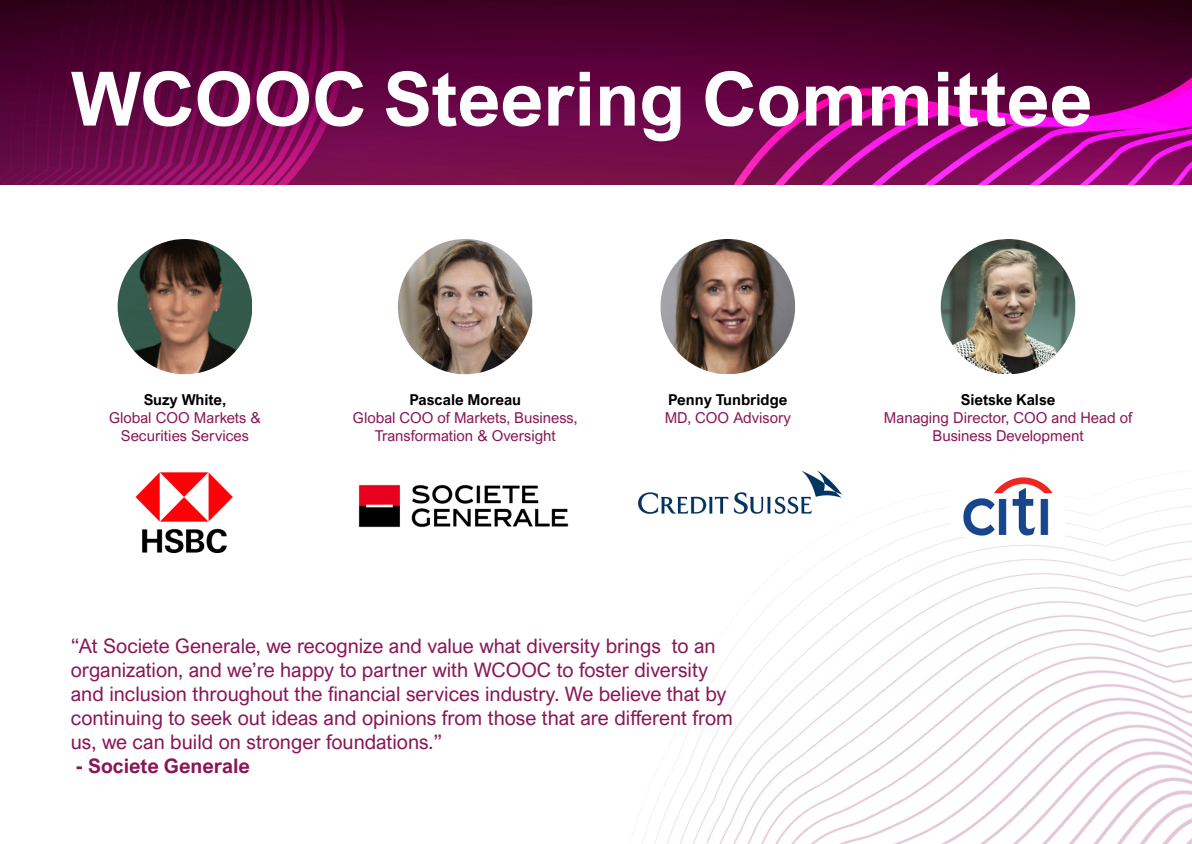
<style>
.page{position:relative;width:1192px;height:844px;background:#fff}
.page>*{position:absolute;margin:0;border:0;box-sizing:border-box;transform-origin:0 0}
.t1{font:700 75px "Arial Nova";color:#fff}
.t2{font:20px/24px "Arial Nova";color:#891757}
.t3{font:700 20px "Arial Nova";color:#891757}
.t4{font:15px/18px "Arial Nova";color:#891757;text-align:center}
.t5{font:700 15px "Arial Nova";color:#000}
</style>
<div class="page">
<img style="left:364px;top:299px;width:828px;height:544px">
<img style="left:0;top:0;width:1192px;height:184px">
<img style="left:135px;top:472px;width:98px;height:81px">
<img style="left:359px;top:484px;width:209px;height:43px">
<img style="left:639px;top:470px;width:203px;height:43px">
<img style="left:952px;top:475px;width:112px;height:61px">
<img style="left:118px;top:239px;width:134px;height:135px">
<img style="left:398px;top:239px;width:134px;height:135px">
<img style="left:661px;top:239px;width:134px;height:135px">
<img style="left:941px;top:239px;width:134px;height:135px">
<h1 class="t1" style="left:71px;top:69px;width:1023px">WCOOC Steering Committee</h1>
<p class="t5" style="left:144px;top:393px;width:84px">Suzy White,</p>
<p class="t4" style="left:109px;top:409px;width:153px">Global COO Markets &amp;<br>Securities Services</p>
<p class="t5" style="left:409px;top:393px;width:113px">Pascale Moreau</p>
<p class="t4" style="left:353px;top:409px;width:226px">Global COO of Markets, Business,<br>Transformation &amp; Oversight</p>
<p class="t5" style="left:668px;top:393px;width:121px">Penny Tunbridge</p>
<p class="t4" style="left:665px;top:409px;width:128px">MD, COO Advisory</p>
<p class="t2" style="left:71px;top:633px;width:664px">“At Societe Generale, we recognize and value what diversity brings to an organization, and we’re happy to partner with WCOOC to foster diversity and inclusion throughout the financial services industry. We believe that by continuing to seek out ideas and opinions from those that are different from us, we can build on stronger foundations.”</p>
<p class="t3" style="left:76px;top:757px;width:176px">- Societe Generale</p>
<p class="t5" style="left:961px;top:393px;width:96px">Sietske Kalse</p>
<p class="t4" style="left:884px;top:409px;width:250px">Managing Director, COO and Head of<br>Business Development</p>
</div>
